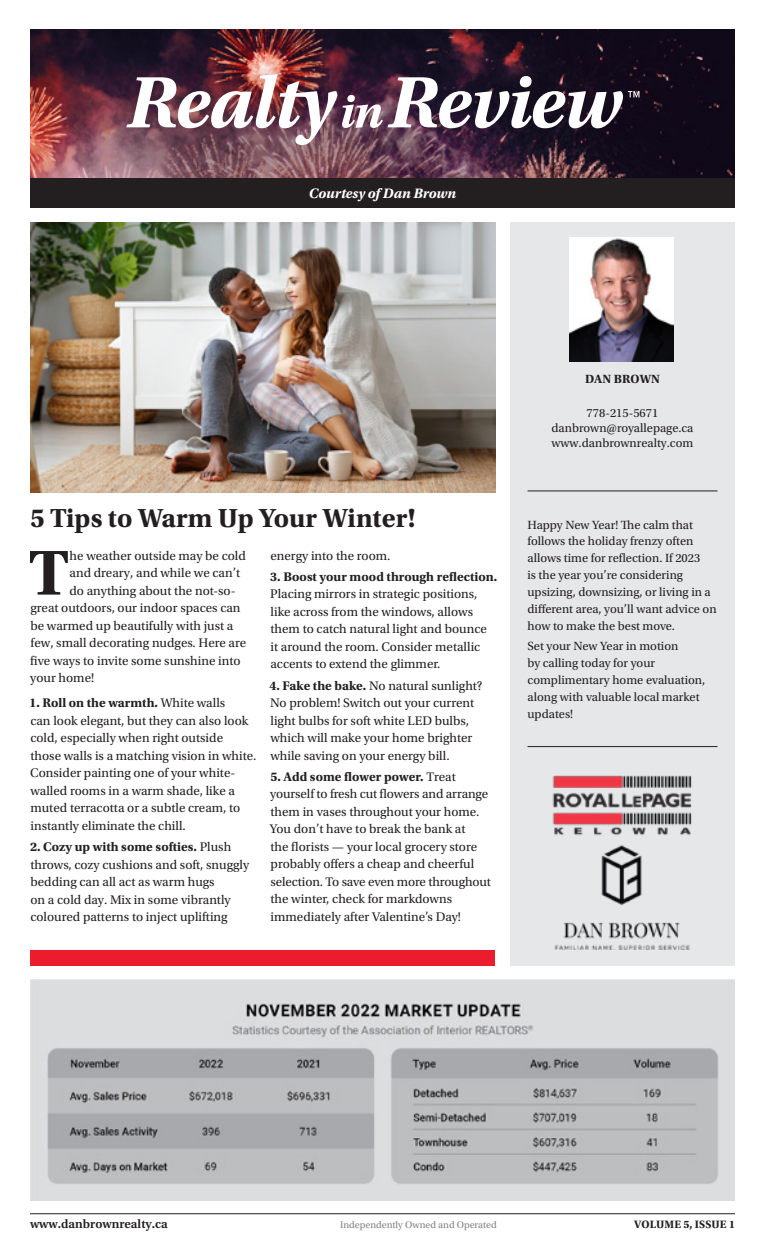
<style>
.page{position:relative;width:765px;height:1260px;background:#fff}
.page>*{position:absolute;margin:0;border:0;box-sizing:border-box;transform-origin:0 0}
.p_body-regular-inden{font:700 66.75px "Utopia Std";color:#231f20}
.p_H1{font:700 27.5px "Utopia Std";color:#231f20}
.p-body-regular-10pt{font:italic 700 14.38px "Utopia Std";letter-spacing:-.005em;color:#fff}
.p_body-regular-inden-2{font:13.12px/17.5px "Utopia Std";color:#231f20}
.t1{font:600 12.75px "Utopia Std";color:#231f20}
.p-body-regular-10pt-2{font:12.5px/16.9px "Utopia Std";color:#231f20}
.t2{font:700 12.5px "Utopia Std";letter-spacing:.01em;color:#231f20}
.t3{font:700 11.25px "Utopia Std";letter-spacing:.01em;color:#231f20}
.p_body-regular-inden-3{font:10px "Utopia Std";color:#808285}
.s1{font-weight:700}
</style>
<div class="page">
<div style="left:510px;top:222px;width:225px;height:744px;background:#e6e7e9"></div>
<hr style="left:30px;top:1213px;width:705px;height:1px;background:#231f20">
<img style="left:570px;top:238px;width:104px;height:123px">
<hr style="left:528px;top:746px;width:190px;height:1px;background:#231f20">
<hr style="left:528px;top:491px;width:190px;height:1px;background:#231f20">
<img style="left:30px;top:222px;width:465px;height:270px">
<img style="left:30px;top:30px;width:705px;height:148px">
<img style="left:30px;top:64px;width:609px;height:81px">
<img style="left:552px;top:775px;width:140px;height:174px">
<img style="left:30px;top:979px;width:705px;height:221px">
<div style="left:30px;top:950px;width:465px;height:16px;background:#eb1c2c"></div>
<div style="left:30px;top:178px;width:705px;height:30px;background:#231f20"></div>
<p class="p-body-regular-10pt" style="left:309px;top:185px;width:149px">Courtesy of Dan Brown</p>
<p class="p_H1" style="left:30px;top:502px;width:388px">5 Tips to Warm Up Your Winter!</p>
<p class="p_body-regular-inden" style="left:29px;top:534px;width:42px">T</p>
<p class="p_body-regular-inden-2" style="left:70px;top:547px;width:178px">he weather outside may be cold</p>
<p class="p_body-regular-inden-2" style="left:270px;top:547px;width:121px">energy into the room.</p>
<p class="p_body-regular-inden-2" style="left:270px;top:568px;width:229px"><span class="s1">3. Boost your mood through reflection.<br></span>Placing mirrors in strategic positions, like across from the windows, allows them to catch natural light and bounce it around the room. Consider metallic accents to extend the glimmer.</p>
<p class="p_body-regular-inden-2" style="left:269px;top:677px;width:215px"><span class="s1">4. Fake the bake.</span> No natural sunlight?<br>No problem! Switch out your current light bulbs for soft white LED bulbs, which will make your home brighter while saving on your energy bill.</p>
<p class="p_body-regular-inden-2" style="left:270px;top:768px;width:223px"><span class="s1">5. Add some flower power.</span> Treat yourself to fresh cut flowers and arrange them in vases throughout your home.<br>You don’t have to break the bank at<br>the florists — your local grocery store probably offers a cheap and cheerful selection. To save even more throughout the winter, check for markdowns immediately after Valentine’s Day!</p>
<p class="p_body-regular-inden-2" style="left:69px;top:564px;width:172px">and dreary, and while we can’t</p>
<p class="p_body-regular-inden-2" style="left:69px;top:582px;width:168px">do anything about the not-so-</p>
<p class="p_body-regular-inden-2" style="left:31px;top:599px;width:212px">great outdoors, our indoor spaces can</p>
<p class="p_body-regular-inden-2" style="left:30px;top:617px;width:204px">be warmed up beautifully with just a</p>
<p class="p_body-regular-inden-2" style="left:31px;top:634px;width:217px">few, small decorating nudges. Here are</p>
<p class="p_body-regular-inden-2" style="left:30px;top:652px;width:212px">five ways to invite some sunshine into</p>
<p class="p_body-regular-inden-2" style="left:30px;top:669px;width:65px">your home!</p>
<p class="p_body-regular-inden-2" style="left:29px;top:694px;width:228px"><span class="s1">1. Roll on the warmth.</span> White walls<br>can look elegant, but they can also look cold, especially when right outside<br>those walls is a matching vision in white.<br>Consider painting one of your white&shy;walled rooms in a warm shade, like a muted terracotta or a subtle cream, to instantly eliminate the chill.</p>
<p class="p_body-regular-inden-2" style="left:30px;top:838px;width:220px"><span class="s1">2. Cozy up with some softies.</span> Plush throws, cozy cushions and soft, snuggly bedding can all act as warm hugs<br>on a cold day. Mix in some vibrantly coloured patterns to inject uplifting</p>
<p class="t2" style="left:585px;top:372px;width:77px">DAN BROWN</p>
<p class="p-body-regular-10pt-2" style="left:587px;top:405px;width:73px">778-215-5671</p>
<p class="p-body-regular-10pt-2" style="left:552px;top:420px;width:143px">danbrown@royallepage.ca</p>
<p class="p-body-regular-10pt-2" style="left:552px;top:435px;width:143px">www.danbrownrealty.com</p>
<p class="p-body-regular-10pt-2" style="left:528px;top:516px;width:191px">Happy New Year! The calm that follows the holiday frenzy often allows time for reflection. If 2023<br>is the year you’re considering upsizing, downsizing, or living in a different area, you’ll want advice on how to make the best move.</p>
<p class="p-body-regular-10pt-2" style="left:528px;top:638px;width:179px">Set your New Year in motion<br>by calling today for your complimentary home evaluation, along with valuable local market updates!</p>
<p class="t1" style="left:30px;top:1217px;width:139px">www.danbrownrealty.ca</p>
<p class="p_body-regular-inden-3" style="left:340px;top:1220px;width:158px">Independently Owned and Operated</p>
<p class="t3" style="left:634px;top:1218px;width:102px">VOLUME 5, ISSUE 1</p>
</div>
